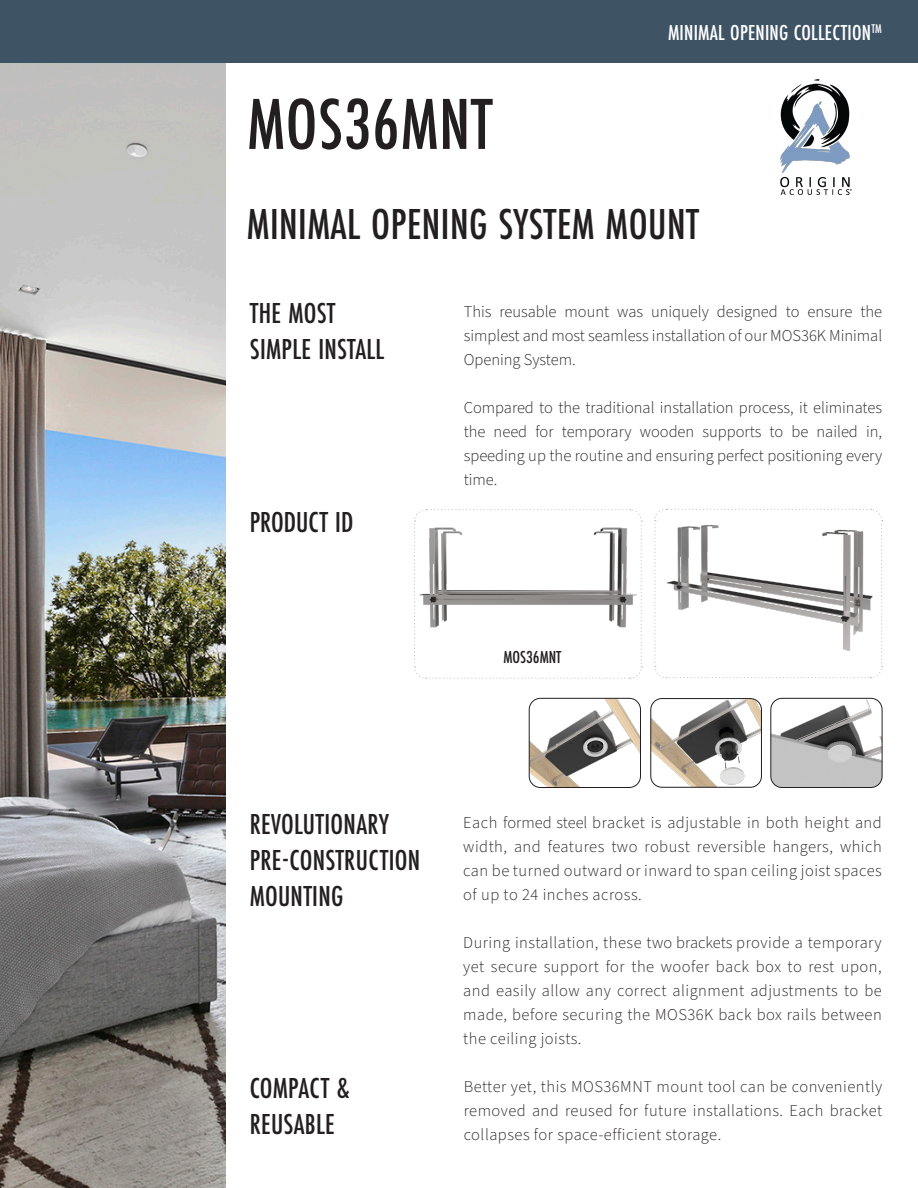
<style>
.page{position:relative;width:918px;height:1188px;background:#fff}
.page>*{position:absolute;margin:0;border:0;box-sizing:border-box;transform-origin:0 0}
.PRODUCT__SERIES_TXT__FUTURA_PRO_50{font:500 75px "Futura PT Cond";letter-spacing:.01em;color:#231f20}
.PRODUCT__SERIES_TXT__FUTURA_PRO_50-2{font:500 45px "Futura PT Cond";letter-spacing:.01em;color:#231f20}
.SIDE_HEADINGS_BOLD{font:500 30px "Futura PT Cond";letter-spacing:.01em;color:#231f20}
.COLLECTION_NAME-_FUTURA_PRO_MEDIUM_15{font:500 22.5px "Futura PT Cond";letter-spacing:.01em;color:#fff}
.FUTURA_30{font:500 18px "Futura PT Cond";color:#231f20}
.BASE_TEXT_SOURCE_SANS_PRO_11_LIGHT{font:300 16.5px/24px "Source Sans Pro";letter-spacing:.02em;color:#231f20;text-align:justify}
</style>
<div class="page">
<img style="left:780px;top:79px;width:72px;height:116px">
<div style="left:0;top:0;width:918px;height:63px;background:#3e5364"></div>
<img style="left:0;top:63px;width:226px;height:1125px">
<svg style="left:414px;top:517px;width:228px;height:162px"></svg>
<img style="left:529px;top:698px;width:111px;height:90px">
<div style="left:529px;top:698px;width:112px;height:90px;border:1px solid #231f20;border-radius:11px"></div>
<img style="left:771px;top:698px;width:111px;height:90px">
<div style="left:771px;top:698px;width:111px;height:90px;border:1px solid #231f20;border-radius:11px"></div>
<img style="left:651px;top:699px;width:110px;height:88px">
<div style="left:651px;top:698px;width:111px;height:89px;border:1px solid #231f20;border-radius:11px"></div>
<svg style="left:654px;top:508px;width:229px;height:171px"></svg>
<img style="left:656px;top:509px;width:226px;height:153px">
<img style="left:415px;top:509px;width:226px;height:135px">
<p class="PRODUCT__SERIES_TXT__FUTURA_PRO_50" style="left:247px;top:80px;width:247px">MOS36MNT</p>
<p class="COLLECTION_NAME-_FUTURA_PRO_MEDIUM_15" style="left:668px;top:19px;width:215px">MINIMAL OPENING COLLECTION<sup>TM</sup></p>
<p class="PRODUCT__SERIES_TXT__FUTURA_PRO_50-2" style="left:247px;top:198px;width:454px">MINIMAL OPENING SYSTEM MOUNT</p>
<p class="SIDE_HEADINGS_BOLD" style="left:250px;top:296px;width:87px">THE MOST</p>
<p class="SIDE_HEADINGS_BOLD" style="left:250px;top:332px;width:136px">SIMPLE INSTALL</p>
<p class="SIDE_HEADINGS_BOLD" style="left:250px;top:504px;width:105px">PRODUCT ID</p>
<p class="BASE_TEXT_SOURCE_SANS_PRO_11_LIGHT" style="left:464px;top:300px;width:420px">This reusable mount was uniquely designed to ensure the simplest and most seamless installation of our MOS36K Minimal Opening System.</p>
<p class="BASE_TEXT_SOURCE_SANS_PRO_11_LIGHT" style="left:464px;top:396px;width:420px">Compared to the traditional installation process, it eliminates the need for temporary wooden supports to be nailed in, speeding up the routine and ensuring perfect positioning every time.</p>
<p class="FUTURA_30" style="left:503px;top:647px;width:59px">MOS36MNT</p>
<p class="SIDE_HEADINGS_BOLD" style="left:250px;top:807px;width:141px">REVOLUTIONARY</p>
<p class="SIDE_HEADINGS_BOLD" style="left:250px;top:843px;width:172px">PRE-CONSTRUCTION</p>
<p class="SIDE_HEADINGS_BOLD" style="left:250px;top:879px;width:95px">MOUNTING</p>
<p class="SIDE_HEADINGS_BOLD" style="left:250px;top:1071px;width:102px">COMPACT &amp;</p>
<p class="SIDE_HEADINGS_BOLD" style="left:250px;top:1107px;width:87px">REUSABLE</p>
<p class="BASE_TEXT_SOURCE_SANS_PRO_11_LIGHT" style="left:463px;top:811px;width:420px">Each formed steel bracket is adjustable in both height and width, and features two robust reversible hangers, which can be turned outward or inward to span ceiling joist spaces of up to 24 inches across.</p>
<p class="BASE_TEXT_SOURCE_SANS_PRO_11_LIGHT" style="left:463px;top:931px;width:420px">During installation, these two brackets provide a temporary yet secure support for the woofer back box to rest upon, and easily allow any correct alignment adjustments to be made, before securing the MOS36K back box rails between the ceiling joists.</p>
<p class="BASE_TEXT_SOURCE_SANS_PRO_11_LIGHT" style="left:464px;top:1076px;width:420px">Better yet, this MOS36MNT mount tool can be conveniently removed and reused for future installations. Each bracket collapses for space-efficient storage.</p>
</div>
